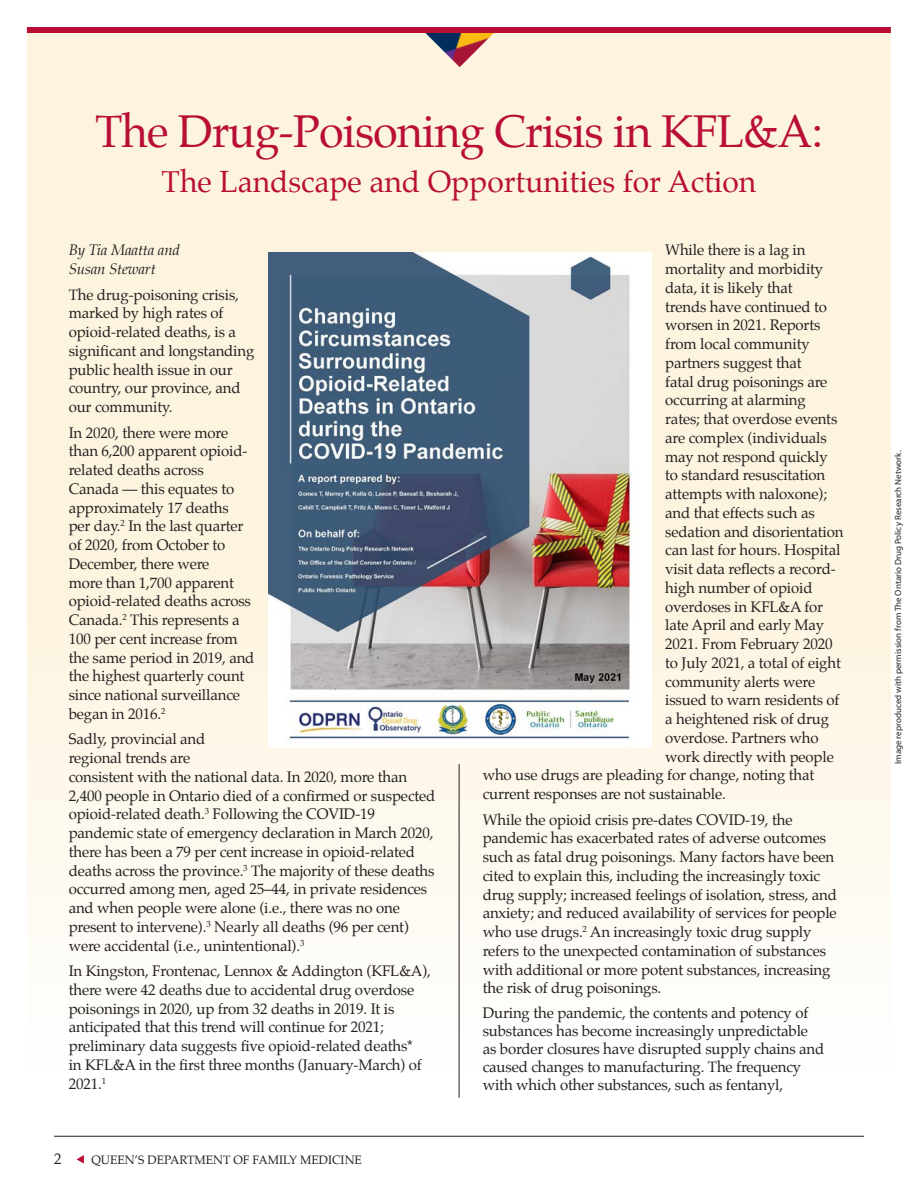
<style>
.page{position:relative;width:918px;height:1188px;background:#fff}
.page>*{position:absolute;margin:0;border:0;box-sizing:border-box;transform-origin:0 0}
.t1{font:45px "Palatino";letter-spacing:-.02em;color:#b90f36}
.t2{font:30px "Palatino";color:#b90f36}
.t3{font:15px/18.8px "Palatino";letter-spacing:-.01em;color:#231f20}
.t4{font:italic 15px/18.8px "Palatino";letter-spacing:-.01em;color:#231f20}
.t5{font:12px "Palatino";color:#231f20}
.t6{font:9px "Myriad Pro";color:#231f20}
</style>
<div class="page">
<hr style="left:54px;top:1136px;width:810px;height:1px;background:#231f20">
<svg style="left:76px;top:1155px;width:8px;height:9px"></svg>
<div style="left:27px;top:30px;width:864px;height:1069px;background:linear-gradient(to bottom,#fdf1d7,#fefcf7)"></div>
<hr style="left:459px;top:764px;width:1px;height:334px;background:#231f20">
<div style="left:27px;top:27px;width:864px;height:6px;background:#b90f36"></div>
<img style="left:425px;top:33px;width:69px;height:34px">
<img style="left:269px;top:252px;width:382px;height:495px">
<p class="t1" style="left:95px;top:102px;width:729px">The Drug-Poisoning Crisis in KFL&amp;A:</p>
<p class="t2" style="left:162px;top:163px;width:596px">The Landscape and Opportunities for Action</p>
<p class="t4" style="left:69px;top:242px;width:113px">By Tia Maatta and<br>Susan Stewart</p>
<p class="t3" style="left:69px;top:286px;width:187px">The drug-poisoning crisis, marked by high rates of opioid-related deaths, is a significant and longstanding public health issue in our country, our province, and our community.</p>
<p class="t3" style="left:69px;top:424px;width:187px">In 2020, there were more than 6,200 apparent opioid&shy;related deaths across<br>Canada — this equates to approximately 17 deaths<br>per day.<sup>2</sup> In the last quarter of 2020, from October to<br>December, there were<br>more than 1,700 apparent opioid-related deaths across<br>Canada.<sup>2</sup> This represents a<br>100 per cent increase from the same period in 2019, and the highest quarterly count since national surveillance began in 2016.<sup>2</sup></p>
<p class="t3" style="left:69px;top:731px;width:368px">Sadly, provincial and<br>regional trends are<br>consistent with the national data. In 2020, more than 2,400 people in Ontario died of a confirmed or suspected opioid-related death.<sup>3</sup> Following the COVID-19 pandemic state of emergency declaration in March 2020, there has been a 79 per cent increase in opioid-related deaths across the province.<sup>3</sup> The majority of these deaths occurred among men, aged 25–44, in private residences and when people were alone (i.e., there was no one present to intervene).<sup>3</sup> Nearly all deaths (96 per cent) were accidental (i.e., unintentional).<sup>3</sup></p>
<p class="t3" style="left:69px;top:963px;width:364px">In Kingston, Frontenac, Lennox &amp; Addington (KFL&amp;A), there were 42 deaths due to accidental drug overdose poisonings in 2020, up from 32 deaths in 2019. It is anticipated that this trend will continue for 2021; preliminary data suggests five opioid-related deaths*<br>in KFL&amp;A in the first three months (January-March) of 2021.<sup>1</sup></p>
<p class="t3" style="left:54px;top:1150px;width:9px">2</p>
<p class="t5" style="left:91px;top:1152px;width:272px">QUEEN’S DEPARTMENT OF FAMILY MEDICINE</p>
<p class="t3" style="left:665px;top:242px;width:142px">While there is a lag in</p>
<p class="t3" style="left:665px;top:261px;width:160px">mortality and morbidity</p>
<p class="t3" style="left:665px;top:280px;width:129px">data, it is likely that</p>
<p class="t3" style="left:665px;top:298px;width:163px">trends have continued to</p>
<p class="t3" style="left:665px;top:317px;width:157px">worsen in 2021. Reports</p>
<p class="t3" style="left:665px;top:336px;width:146px">from local community</p>
<p class="t3" style="left:665px;top:355px;width:138px">partners suggest that</p>
<p class="t3" style="left:665px;top:373px;width:164px">fatal drug poisonings are</p>
<p class="t3" style="left:665px;top:392px;width:142px">occurring at alarming</p>
<p class="t3" style="left:665px;top:411px;width:174px">rates; that overdose events</p>
<p class="t3" style="left:665px;top:430px;width:163px">are complex (individuals</p>
<p class="t3" style="left:665px;top:448px;width:164px">may not respond quickly</p>
<p class="t3" style="left:665px;top:467px;width:162px">to standard resuscitation</p>
<p class="t3" style="left:665px;top:486px;width:163px">attempts with naloxone);</p>
<p class="t3" style="left:665px;top:505px;width:151px">and that effects such as</p>
<p class="t3" style="left:665px;top:523px;width:180px">sedation and disorientation</p>
<p class="t3" style="left:665px;top:542px;width:177px">can last for hours. Hospital</p>
<p class="t3" style="left:665px;top:561px;width:172px">visit data reflects a record-</p>
<p class="t3" style="left:665px;top:580px;width:149px">high number of opioid</p>
<p class="t3" style="left:665px;top:598px;width:159px">overdoses in KFL&amp;A for</p>
<p class="t3" style="left:665px;top:617px;width:161px">late April and early May</p>
<p class="t3" style="left:665px;top:636px;width:169px">2021. From February 2020</p>
<p class="t3" style="left:665px;top:655px;width:177px">to July 2021, a total of eight</p>
<p class="t3" style="left:665px;top:673px;width:151px">community alerts were</p>
<p class="t3" style="left:665px;top:692px;width:176px">issued to warn residents of</p>
<p class="t3" style="left:665px;top:711px;width:165px">a heightened risk of drug</p>
<p class="t3" style="left:665px;top:730px;width:155px">overdose. Partners who</p>
<p class="t3" style="left:665px;top:748px;width:170px">work directly with people</p>
<p class="t3" style="left:483px;top:767px;width:333px">who use drugs are pleading for change, noting that</p>
<p class="t3" style="left:483px;top:786px;width:245px">current responses are not sustainable.</p>
<p class="t3" style="left:483px;top:811px;width:356px">While the opioid crisis pre-dates COVID-19, the pandemic has exacerbated rates of adverse outcomes such as fatal drug poisonings. Many factors have been cited to explain this, including the increasingly toxic drug supply; increased feelings of isolation, stress, and anxiety; and reduced availability of services for people who use drugs.<sup>2</sup> An increasingly toxic drug supply refers to the unexpected contamination of substances with additional or more potent substances, increasing the risk of drug poisonings.</p>
<p class="t3" style="left:483px;top:1005px;width:343px;line-height:18px">During the pandemic, the contents and potency of substances has become increasingly unpredictable as border closures have disrupted supply chains and caused changes to manufacturing. The frequency with which other substances, such as fentanyl,</p>
<p class="t6" style="left:892px;top:764px;width:315px;rotate:-90deg">Image reproduced with permission from The Ontario Drug Policy Research Network.</p>
</div>
